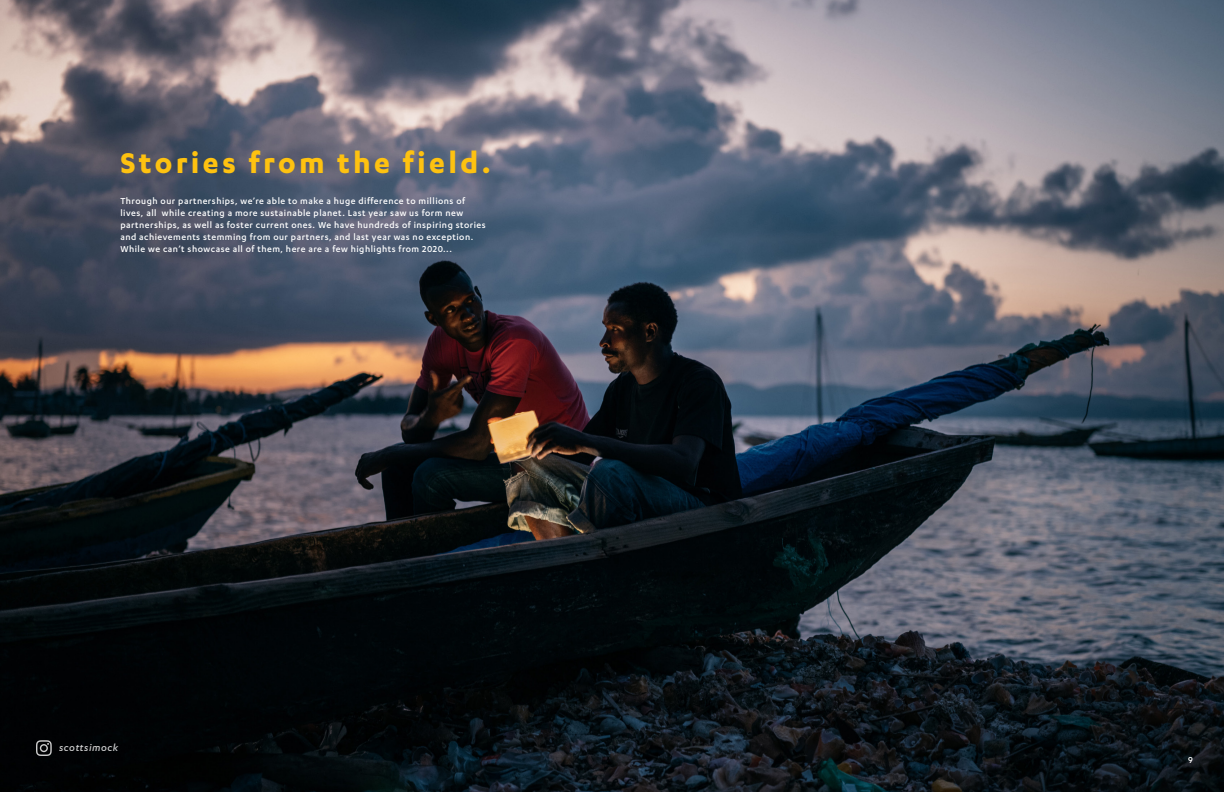
<style>
.page{position:relative;width:1224px;height:792px;background:#fff}
.page>*{position:absolute;margin:0;border:0;box-sizing:border-box;transform-origin:0 0}
.t1{font:700 33px "Karbon";letter-spacing:.1em;color:#fec210}
.t2{font:italic 500 11px "Karbon";letter-spacing:.05em;color:#fff}
.t3{font:500 10px/12px "Karbon";letter-spacing:.05em;color:#fff}
</style>
<div class="page">
<img style="left:0;top:0;width:1224px;height:792px">
<svg style="left:36px;top:740px;width:16px;height:16px"></svg>
<p class="t1" style="left:120px;top:144px;width:372px">Stories from the field.</p>
<p class="t3" style="left:120px;top:194px;width:367px">Through our partnerships, we’re able to make a huge difference to millions of lives, all while creating a more sustainable planet. Last year saw us form new partnerships, as well as foster current ones. We have hundreds of inspiring stories and achievements stemming from our partners, and last year was no exception.<br>While we can’t showcase all of them, here are a few highlights from 2020...</p>
<p class="t2" style="left:59px;top:741px;width:61px">scottsimock</p>
<p class="t3" style="left:1188px;top:753px;width:6px">9</p>
</div>
